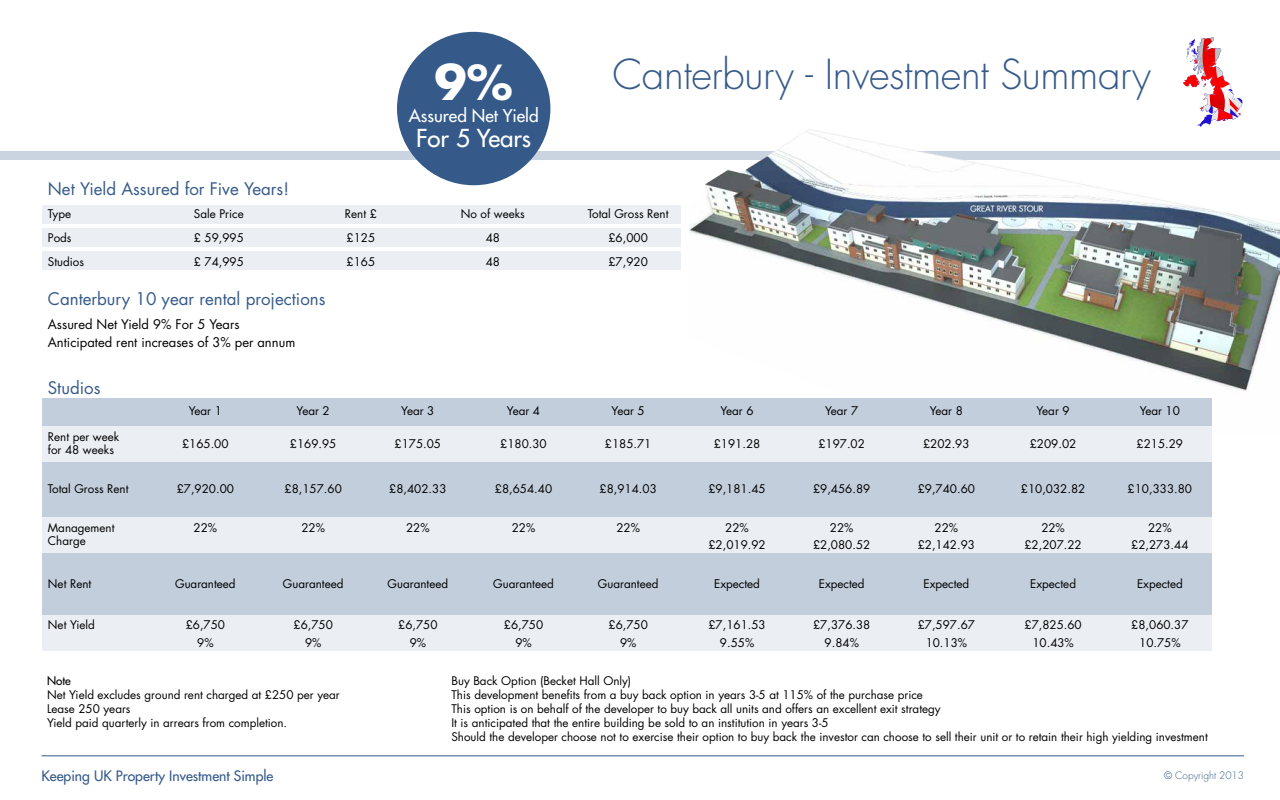
<style>
.page{position:relative;width:1280px;height:800px;background:#fff}
.page>*{position:absolute;margin:0;border:0;box-sizing:border-box;transform-origin:0 0}
.t1{font:700 47px "Futura Std";color:#fff}
.t2{font:300 40.2px "Futura Std";letter-spacing:-.01em;color:#355a89}
.t3{font:500 24.1px "Futura Std";color:#fff}
.t4{font:500 17.2px "Futura Std";color:#fff}
.t5{font:16.9px "Futura Std";color:#355a89}
.t6{font:500 14px "Futura Std";color:#355a89}
.t7{font:13px/18px "Futura Std";color:#000}
.t8{font:11.6px/14px "Futura Std";color:#000}
.t9{font:500 11.6px "Futura Std";color:#000}
.t10{font:300 10px "Futura Std";color:#355a89}
</style>
<div class="page">
<div style="left:0;top:151px;width:1280px;height:9px;background:#cad4e0"></div>
<img style="left:690px;top:129px;width:590px;height:262px">
<div style="left:42px;top:398px;width:1170px;height:233px;background:#c2cedc"></div>
<div style="left:42px;top:426px;width:1170px;height:36px;background:#ebeef3"></div>
<div style="left:42px;top:205px;width:639px;height:18px;background:#ebeef3"></div>
<div style="left:42px;top:228px;width:639px;height:19px;background:#ebeef3"></div>
<div style="left:42px;top:252px;width:639px;height:18px;background:#ebeef3"></div>
<div style="left:42px;top:517px;width:1170px;height:36px;background:#ebeef3"></div>
<div style="left:42px;top:615px;width:1170px;height:36px;background:#ebeef3"></div>
<div style="left:397px;top:32px;width:153px;height:153px;background:#355a89;border-radius:50%"></div>
<hr style="left:42px;top:756px;width:1202px;height:1px;background:#355a89">
<svg style="left:1183px;top:37px;width:60px;height:90px"></svg>
<h1 class="t1" style="left:435px;top:51px;width:80px">9%</h1>
<h2 class="t2" style="left:613px;top:50px;width:540px">Canterbury - Investment Summary</h2>
<h3 class="t4" style="left:409px;top:105px;width:131px">Assured Net Yield</h3>
<h3 class="t3" style="left:416px;top:123px;width:117px">For 5 Years</h3>
<h3 class="t5" style="left:48px;top:178px;width:243px">Net Yield Assured for Five Years!</h3>
<p class="t8" style="left:48px;top:207px;width:25px">Type</p>
<p class="t8" style="left:194px;top:207px;width:51px">Sale Price</p>
<p class="t8" style="left:345px;top:207px;width:34px">Rent £</p>
<p class="t8" style="left:461px;top:207px;width:66px">No of weeks</p>
<p class="t8" style="left:588px;top:207px;width:82px">Total Gross Rent</p>
<p class="t8" style="left:48px;top:231px;width:25px">Pods</p>
<p class="t8" style="left:194px;top:231px;width:52px">£ 59,995</p>
<p class="t8" style="left:347px;top:231px;width:30px">£125</p>
<p class="t8" style="left:486px;top:231px;width:16px">48</p>
<p class="t8" style="left:608px;top:231px;width:41px">£6,000</p>
<p class="t8" style="left:48px;top:255px;width:38px">Studios</p>
<p class="t8" style="left:194px;top:255px;width:52px">£ 74,995</p>
<p class="t8" style="left:347px;top:255px;width:30px">£165</p>
<p class="t8" style="left:486px;top:255px;width:16px">48</p>
<p class="t8" style="left:608px;top:255px;width:41px">£7,920</p>
<h3 class="t5" style="left:48px;top:288px;width:279px">Canterbury 10 year rental projections</h3>
<p class="t7" style="left:48px;top:316px;width:249px">Assured Net Yield 9% For 5 Years<br>Anticipated rent increases of 3% per annum</p>
<h3 class="t5" style="left:48px;top:377px;width:54px">Studios</h3>
<p class="t8" style="left:189px;top:404px;width:35px">Year 1</p>
<p class="t8" style="left:297px;top:404px;width:35px">Year 2</p>
<p class="t8" style="left:401px;top:404px;width:35px">Year 3</p>
<p class="t8" style="left:507px;top:404px;width:35px">Year 4</p>
<p class="t8" style="left:612px;top:404px;width:35px">Year 5</p>
<p class="t8" style="left:720px;top:404px;width:35px">Year 6</p>
<p class="t8" style="left:825px;top:404px;width:35px">Year 7</p>
<p class="t8" style="left:930px;top:404px;width:35px">Year 8</p>
<p class="t8" style="left:1037px;top:404px;width:35px">Year 9</p>
<p class="t8" style="left:1140px;top:404px;width:42px">Year 10</p>
<p class="t8" style="left:48px;top:431px;width:73px;line-height:13px">Rent per week for 48 weeks</p>
<p class="t8" style="left:182px;top:437px;width:48px">£165.00</p>
<p class="t8" style="left:290px;top:437px;width:48px">£169.95</p>
<p class="t8" style="left:395px;top:437px;width:48px">£175.05</p>
<p class="t8" style="left:500px;top:437px;width:48px">£180.30</p>
<p class="t8" style="left:605px;top:437px;width:48px">£185.71</p>
<p class="t8" style="left:714px;top:437px;width:48px">£191.28</p>
<p class="t8" style="left:818px;top:437px;width:48px">£197.02</p>
<p class="t8" style="left:923px;top:437px;width:48px">£202.93</p>
<p class="t8" style="left:1030px;top:437px;width:48px">£209.02</p>
<p class="t8" style="left:1137px;top:437px;width:48px">£215.29</p>
<p class="t8" style="left:48px;top:482px;width:82px">Total Gross Rent</p>
<p class="t8" style="left:177px;top:482px;width:59px">£7,920.00</p>
<p class="t8" style="left:285px;top:482px;width:59px">£8,157.60</p>
<p class="t8" style="left:389px;top:482px;width:59px">£8,402.33</p>
<p class="t8" style="left:495px;top:482px;width:59px">£8,654.40</p>
<p class="t8" style="left:600px;top:482px;width:59px">£8,914.03</p>
<p class="t8" style="left:708px;top:482px;width:59px">£9,181.45</p>
<p class="t8" style="left:813px;top:482px;width:59px">£9,456.89</p>
<p class="t8" style="left:918px;top:482px;width:59px">£9,740.60</p>
<p class="t8" style="left:1021px;top:482px;width:66px">£10,032.82</p>
<p class="t8" style="left:1128px;top:482px;width:66px">£10,333.80</p>
<p class="t8" style="left:48px;top:521px;width:68px">Management</p>
<p class="t8" style="left:194px;top:521px;width:25px">22%</p>
<p class="t8" style="left:301px;top:521px;width:25px">22%</p>
<p class="t8" style="left:406px;top:521px;width:25px">22%</p>
<p class="t8" style="left:512px;top:521px;width:25px">22%</p>
<p class="t8" style="left:616px;top:521px;width:25px">22%</p>
<p class="t8" style="left:725px;top:521px;width:25px">22%</p>
<p class="t8" style="left:830px;top:521px;width:25px">22%</p>
<p class="t8" style="left:935px;top:521px;width:25px">22%</p>
<p class="t8" style="left:1041px;top:521px;width:25px">22%</p>
<p class="t8" style="left:1148px;top:521px;width:25px">22%</p>
<p class="t8" style="left:48px;top:534px;width:39px">Charge</p>
<p class="t8" style="left:708px;top:538px;width:59px">£2,019.92</p>
<p class="t8" style="left:813px;top:538px;width:59px">£2,080.52</p>
<p class="t8" style="left:918px;top:538px;width:59px">£2,142.93</p>
<p class="t8" style="left:1024px;top:538px;width:59px">£2,207.22</p>
<p class="t8" style="left:1131px;top:538px;width:59px">£2,273.44</p>
<p class="t8" style="left:48px;top:577px;width:45px">Net Rent</p>
<p class="t8" style="left:175px;top:577px;width:62px">Guaranteed</p>
<p class="t8" style="left:283px;top:577px;width:62px">Guaranteed</p>
<p class="t8" style="left:388px;top:577px;width:62px">Guaranteed</p>
<p class="t8" style="left:493px;top:577px;width:62px">Guaranteed</p>
<p class="t8" style="left:598px;top:577px;width:62px">Guaranteed</p>
<p class="t8" style="left:714px;top:577px;width:47px">Expected</p>
<p class="t8" style="left:819px;top:577px;width:47px">Expected</p>
<p class="t8" style="left:923px;top:577px;width:47px">Expected</p>
<p class="t8" style="left:1030px;top:577px;width:47px">Expected</p>
<p class="t8" style="left:1137px;top:577px;width:47px">Expected</p>
<p class="t8" style="left:48px;top:618px;width:48px">Net Yield</p>
<p class="t8" style="left:186px;top:618px;width:41px">£6,750</p>
<p class="t8" style="left:294px;top:618px;width:41px">£6,750</p>
<p class="t8" style="left:398px;top:618px;width:41px">£6,750</p>
<p class="t8" style="left:504px;top:618px;width:41px">£6,750</p>
<p class="t8" style="left:609px;top:618px;width:41px">£6,750</p>
<p class="t8" style="left:708px;top:618px;width:59px">£7,161.53</p>
<p class="t8" style="left:813px;top:618px;width:59px">£7,376.38</p>
<p class="t8" style="left:918px;top:618px;width:59px">£7,597.67</p>
<p class="t8" style="left:1025px;top:618px;width:59px">£7,825.60</p>
<p class="t8" style="left:1131px;top:618px;width:59px">£8,060.37</p>
<p class="t8" style="left:197px;top:636px;width:18px">9%</p>
<p class="t8" style="left:305px;top:636px;width:18px">9%</p>
<p class="t8" style="left:410px;top:636px;width:18px">9%</p>
<p class="t8" style="left:515px;top:636px;width:18px">9%</p>
<p class="t8" style="left:620px;top:636px;width:18px">9%</p>
<p class="t8" style="left:720px;top:636px;width:36px">9.55%</p>
<p class="t8" style="left:825px;top:636px;width:36px">9.84%</p>
<p class="t8" style="left:926px;top:636px;width:43px">10.13%</p>
<p class="t8" style="left:1032px;top:636px;width:43px">10.43%</p>
<p class="t8" style="left:1139px;top:636px;width:43px">10.75%</p>
<p class="t9" style="left:47px;top:673px;width:25px">Note</p>
<p class="t8" style="left:47px;top:687px;width:294px">Net Yield excludes ground rent charged at £250 per year<br>Lease 250 years<br>Yield paid quarterly in arrears from completion.</p>
<p class="t8" style="left:451px;top:673px;width:758px">Buy Back Option (Becket Hall Only)<br>This development benefits from a buy back option in years 3-5 at 115% of the purchase price<br>This option is on behalf of the developer to buy back all units and offers an excellent exit strategy<br>It is anticipated that the entire building be sold to an institution in years 3-5<br>Should the developer choose not to exercise their option to buy back the investor can choose to sell their unit or to retain their high yielding investment</p>
<p class="t6" style="left:42px;top:767px;width:233px">Keeping UK Property Investment Simple</p>
<p class="t10" style="left:1164px;top:769px;width:81px">© Copyright 2013</p>
</div>
